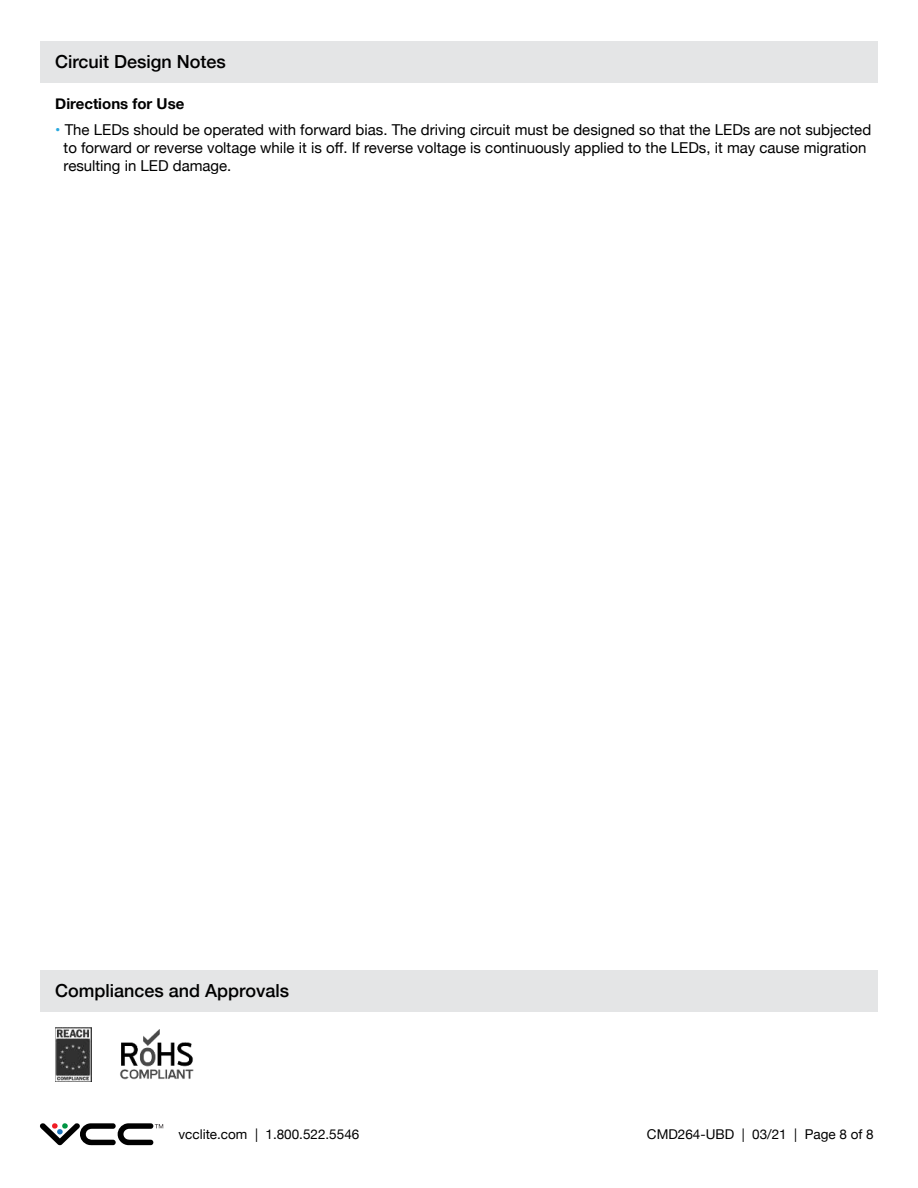
<style>
.page{position:relative;width:918px;height:1188px;background:#fff}
.page>*{position:absolute;margin:0;border:0;box-sizing:border-box;transform-origin:0 0}
.t1{font:500 18px "Helvetica Neue";color:#000}
.t2{font:15px/18px "Helvetica Neue";color:#000}
.t3{font:700 15px "Helvetica Neue";color:#000}
.t4{font:13.5px "Helvetica Neue";color:#000}
.s1{color:#28a8df}
</style>
<div class="page">
<svg style="left:40px;top:1123px;width:123px;height:23px"></svg>
<div style="left:41px;top:971px;width:837px;height:41px;background:#e4e5e6"></div>
<div style="left:41px;top:41px;width:837px;height:41px;background:#e4e5e6"></div>
<img style="left:55px;top:1027px;width:36px;height:54px">
<img style="left:120px;top:1029px;width:74px;height:51px">
<p class="t1" style="left:55px;top:55px;width:172px">Circuit Design Notes</p>
<p class="t3" style="left:55px;top:98px;width:131px">Directions for Use</p>
<p class="t2" style="left:64px;top:122px;width:809px;text-indent:-8px"><span class="s1">•</span> The LEDs should be operated with forward bias. The driving circuit must be designed so that the LEDs are not subjected to forward or reverse voltage while it is o昀昀. If reverse voltage is continuously applied to the LEDs, it may cause migration resulting in LED damage.</p>
<p class="t1" style="left:55px;top:984px;width:235px">Compliances and Approvals</p>
<p class="t4" style="left:178px;top:1129px;width:182px">vcclite.com | 1.800.522.5546</p>
<p class="t4" style="left:647px;top:1129px;width:228px">CMD264-UBD | 03/21 | Page 8 of 8</p>
</div>
